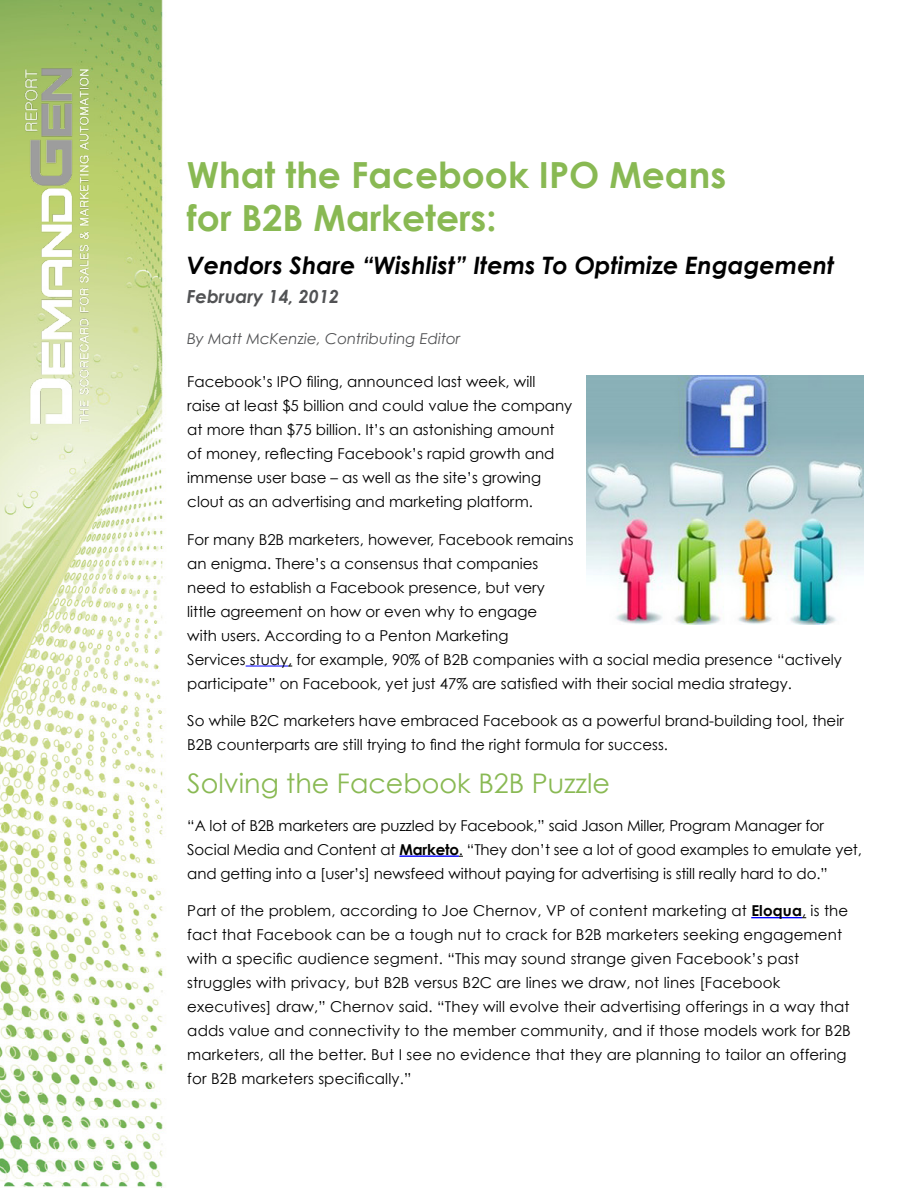
<style>
.page{position:relative;width:918px;height:1188px;background:#fff}
.page>*{position:absolute;margin:0;border:0;box-sizing:border-box;transform-origin:0 0}
.t1{font:700 36px/43.2px "Century Gothic";color:#89b953}
.t2{font:27px "Century Gothic";color:#89b953}
.t3{font:italic 700 24px "Century Gothic";color:#000}
.t4{font:italic 700 18px "Century Gothic";color:#515254}
.t5{font:15px/24px "Century Gothic";color:#000}
.t6{font:italic 15px "Century Gothic";color:#515254}
.s1{font-weight:700}
</style>
<div class="page">
<img style="left:0;top:0;width:864px;height:1188px">
<img style="left:18px;top:54px;width:77px;height:374px">
<hr style="left:246px;top:666px;width:42px;height:1px;background:#00f">
<hr style="left:399px;top:855px;width:60px;height:2px;background:#00f">
<hr style="left:751px;top:917px;width:51px;height:1px;background:#00f">
<img style="left:586px;top:376px;width:278px;height:249px">
<h1 class="t1" style="left:187px;top:152px;width:541px">What the Facebook IPO Means for B2B Marketers:</h1>
<h3 class="t3" style="left:187px;top:250px;width:649px">Vendors Share “Wishlist” Items To Optimize Engagement</h3>
<p class="t4" style="left:187px;top:285px;width:154px">February 14, 2012</p>
<p class="t6" style="left:187px;top:329px;width:275px">By Matt McKenzie, Contributing Editor</p>
<p class="t5" style="left:187px;top:369px;width:387px">Facebook’s IPO filing, announced last week, will raise at least $5 billion and could value the company at more than $75 billion. It’s an astonishing amount of money, reflecting Facebook’s rapid growth and immense user base – as well as the site’s growing clout as an advertising and marketing platform.</p>
<p class="t5" style="left:187px;top:527px;width:656px">For many B2B marketers, however, Facebook remains<br>an enigma. There’s a consensus that companies<br>need to establish a Facebook presence, but very<br>little agreement on how or even why to engage<br>with users. According to a Penton Marketing<br>Services study, for example, 90% of B2B companies with a social media presence “actively participate” on Facebook, yet just 47% are satisfied with their social media strategy.</p>
<p class="t5" style="left:187px;top:708px;width:658px">So while B2C marketers have embraced Facebook as a powerful brand-building tool, their<br>B2B counterparts are still trying to find the right formula for success.</p>
<h2 class="t2" style="left:187px;top:767px;width:424px">Solving the Facebook B2B Puzzle</h2>
<p class="t5" style="left:187px;top:813px;width:676px">“A lot of B2B marketers are puzzled by Facebook,” said Jason Miller, Program Manager for<br>Social Media and Content at <span class="s1">Marketo</span>. “They don’t see a lot of good examples to emulate yet, and getting into a [user’s] newsfeed without paying for advertising is still really hard to do.”</p>
<p class="t5" style="left:187px;top:899px;width:665px">Part of the problem, according to Joe Chernov, VP of content marketing at <span class="s1">Eloqua</span>, is the fact that Facebook can be a tough nut to crack for B2B marketers seeking engagement with a specific audience segment. “This may sound strange given Facebook’s past struggles with privacy, but B2B versus B2C are lines we draw, not lines [Facebook executives] draw,” Chernov said. “They will evolve their advertising offerings in a way that adds value and connectivity to the member community, and if those models work for B2B marketers, all the better. But I see no evidence that they are planning to tailor an offering for B2B marketers specifically.”</p>
</div>
